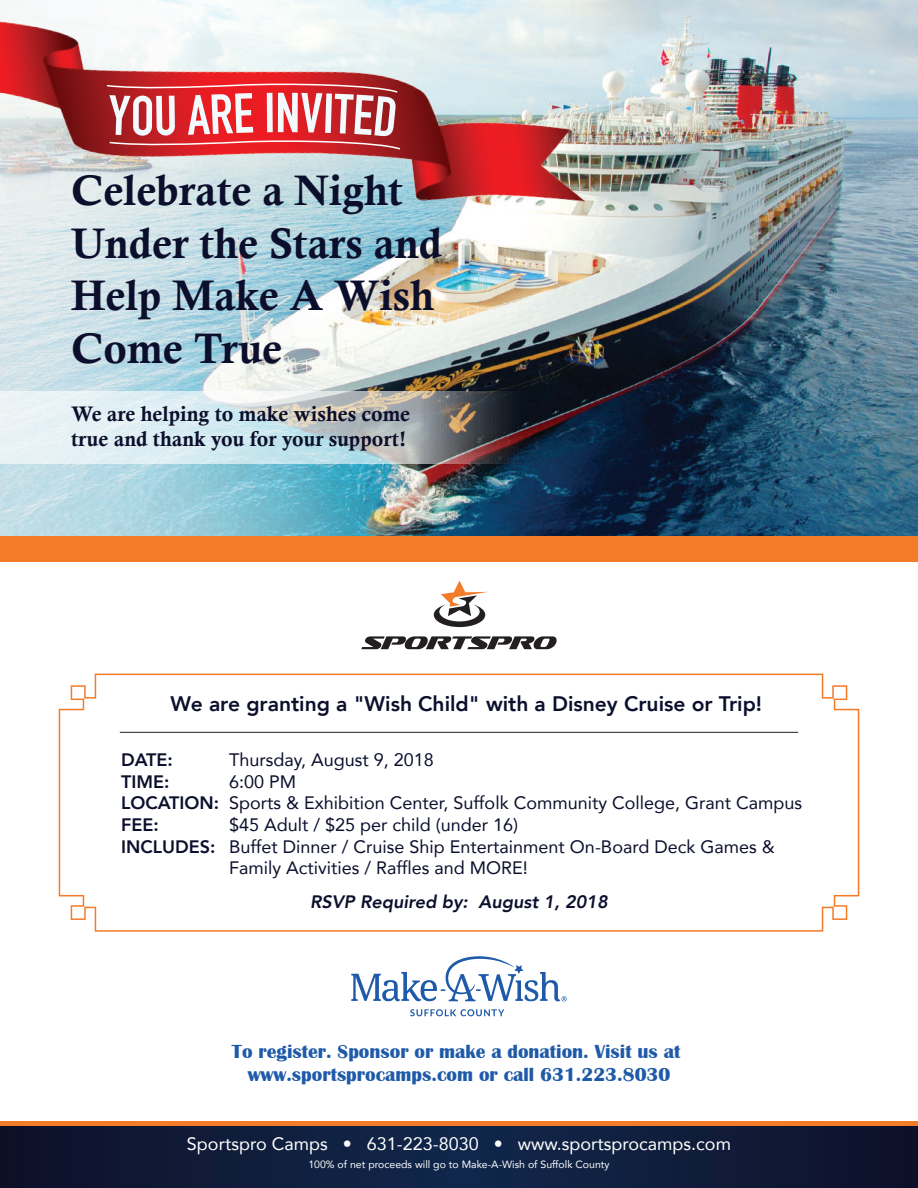
<style>
.page{position:relative;width:918px;height:1188px;background:#fff}
.page>*{position:absolute;margin:0;border:0;box-sizing:border-box;transform-origin:0 0}
.t1{font:700 55.35px "DIN Condensed";color:#f2fafd}
.t2{font:42.75px/52.5px "Calis MT Bol";color:#0b0f2c}
.t3{font:21px/25.2px "Calis MT Bol";color:#0b0f2c}
.t4{font:800 21px "Avenir";color:#0b0f2c}
.t5{font:700 19.5px/23.4px "Britannic";color:#1f5aa9;text-align:center}
.t6{font:18px/21.6px "Avenir";color:#0b0f2c}
.t7{font:18px "Avenir";color:#fff}
.t8{font:italic 800 18px "Avenir";color:#0b0f2c}
.t9{font:800 18px "Avenir";color:#0b0f2c}
.t10{font:10.5px "Avenir";color:#fff}
.s1{font-weight:800}
</style>
<div class="page">
<img style="left:0;top:0;width:918px;height:537px">
<div style="left:0;top:537px;width:918px;height:25px;background:#f47b28"></div>
<svg style="left:0;top:1126px;width:918px;height:62px;background:#0f1c39"></svg>
<svg style="left:59px;top:674px;width:800px;height:258px"></svg>
<svg style="left:361px;top:636px;width:196px;height:13px"></svg>
<svg style="left:434px;top:581px;width:54px;height:46px"></svg>
<svg style="left:410px;top:1009px;width:94px;height:8px"></svg>
<svg style="left:351px;top:956px;width:216px;height:46px"></svg>
<hr style="left:120px;top:732px;width:678px;height:1px;background:#231f20">
<img style="left:0;top:392px;width:814px;height:71px">
<div style="left:0;top:1121px;width:918px;height:5px;background:#f47b28"></div>
<img style="left:0;top:20px;width:605px;height:202px">
<svg style="left:105px;top:81px;width:297px;height:70px;background:#cc262b"></svg>
<h1 class="t1" style="left:131px;top:83px;width:25px">O</h1>
<h1 class="t1" style="left:264px;top:80px;width:38px">IN</h1>
<h2 class="t2" style="left:71px;top:164px;width:373px">Celebrate a Night<br>Under the Stars and<br>Help Make A Wish<br>Come True</h2>
<p class="t3" style="left:71px;top:401px;width:341px">We are helping to make wishes come true and thank you for your support!</p>
<p class="t4" style="left:171px;top:687px;width:593px">We are granting a "Wish Child" with a Disney Cruise or Trip!</p>
<p class="t9" style="left:121px;top:746px;width:53px">DATE:</p>
<p class="t6" style="left:229px;top:749px;width:206px">Thursday, August 9, 2018</p>
<p class="t9" style="left:121px;top:768px;width:50px">TIME:</p>
<p class="t6" style="left:121px;top:770px;width:683px;text-indent:108px">6:00 PM<br><span class="s1">LOCATION:</span> Sports &amp; Exhibition Center, Suffolk Community College, Grant Campus<br><span class="s1">FEE:</span></p>
<p class="t6" style="left:229px;top:813px;width:291px">$45 Adult / $25 per child (under 16)</p>
<p class="t6" style="left:121px;top:835px;width:655px"><span class="s1">INCLUDES:</span> Buffet Dinner / Cruise Ship Entertainment On-Board Deck Games &amp;</p>
<p class="t6" style="left:229px;top:857px;width:300px">Family Activities / Raffles and MORE!</p>
<p class="t8" style="left:310px;top:891px;width:299px">RSVP Required by: August 1, 2018</p>
<p class="t5" style="left:232px;top:1040px;width:450px">To register. Sponsor or make a donation. Visit us at www.sportsprocamps.com or call 631.223.8030</p>
<p class="t7" style="left:187px;top:1129px;width:546px">Sportspro Camps • 631-223-8030 • www.sportsprocamps.com</p>
<p class="t10" style="left:308px;top:1156px;width:303px">100% of net proceeds will go to Make-A-Wish of Suffolk County</p>
</div>
